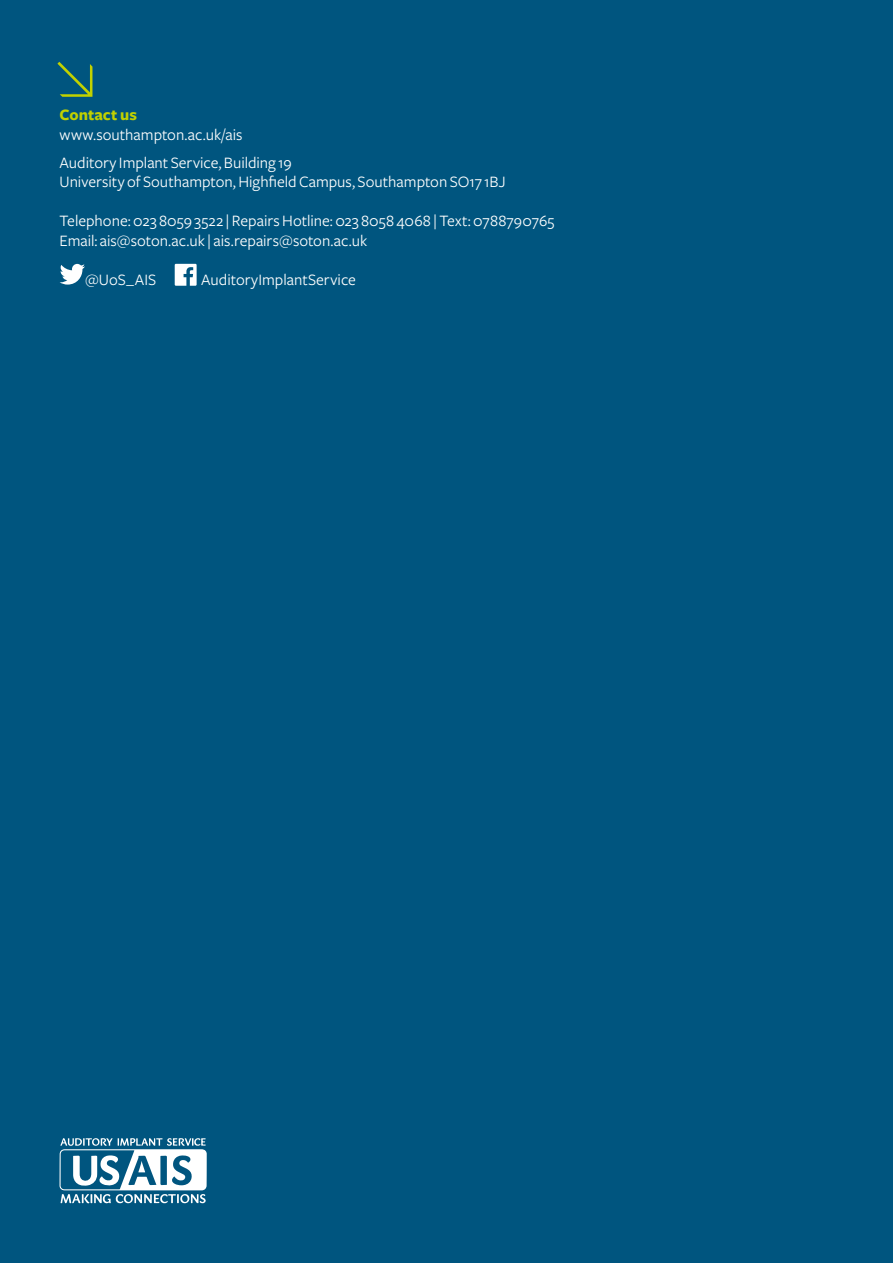
<style>
.page{position:relative;width:893px;height:1263px;background:#00557f}
.page>*{position:absolute;margin:0;border:0;box-sizing:border-box;transform-origin:0 0}
.t1{font:300 52.8px "DINOT";color:#c1d100}
.t2{font:16.5px/28px "Freight Sans";color:#fff}
.t3{font:700 16.5px "Freight Sans";letter-spacing:.005em;color:#c1d100}
</style>
<div class="page">
<svg style="left:60px;top:264px;width:25px;height:21px"></svg>
<svg style="left:175px;top:264px;width:22px;height:22px"></svg>
<svg style="left:60px;top:1138px;width:147px;height:65px"></svg>
<h1 class="t1" style="left:48px;top:34px;width:56px">↘</h1>
<p class="t3" style="left:60px;top:106px;width:79px">Contact us</p>
<p class="t2" style="left:60px;top:121px;width:234px">www.southampton.ac.uk/ais<br>Auditory Implant Service, Building 19</p>
<p class="t2" style="left:60px;top:168px;width:447px">University of Southampton, Highfield Campus, Southampton SO17 1BJ</p>
<p class="t2" style="left:60px;top:211px;width:496px;line-height:19.5px">Telephone: 023 8059 3522 | Repairs Hotline: 023 8058 4068 | Text: 0788790765<br>Email: ais@soton.ac.uk | ais.repairs@soton.ac.uk</p>
<p class="t2" style="left:85px;top:266px;width:73px">@UoS_AIS</p>
<p class="t2" style="left:201px;top:266px;width:156px">AuditoryImplantService</p>
</div>
